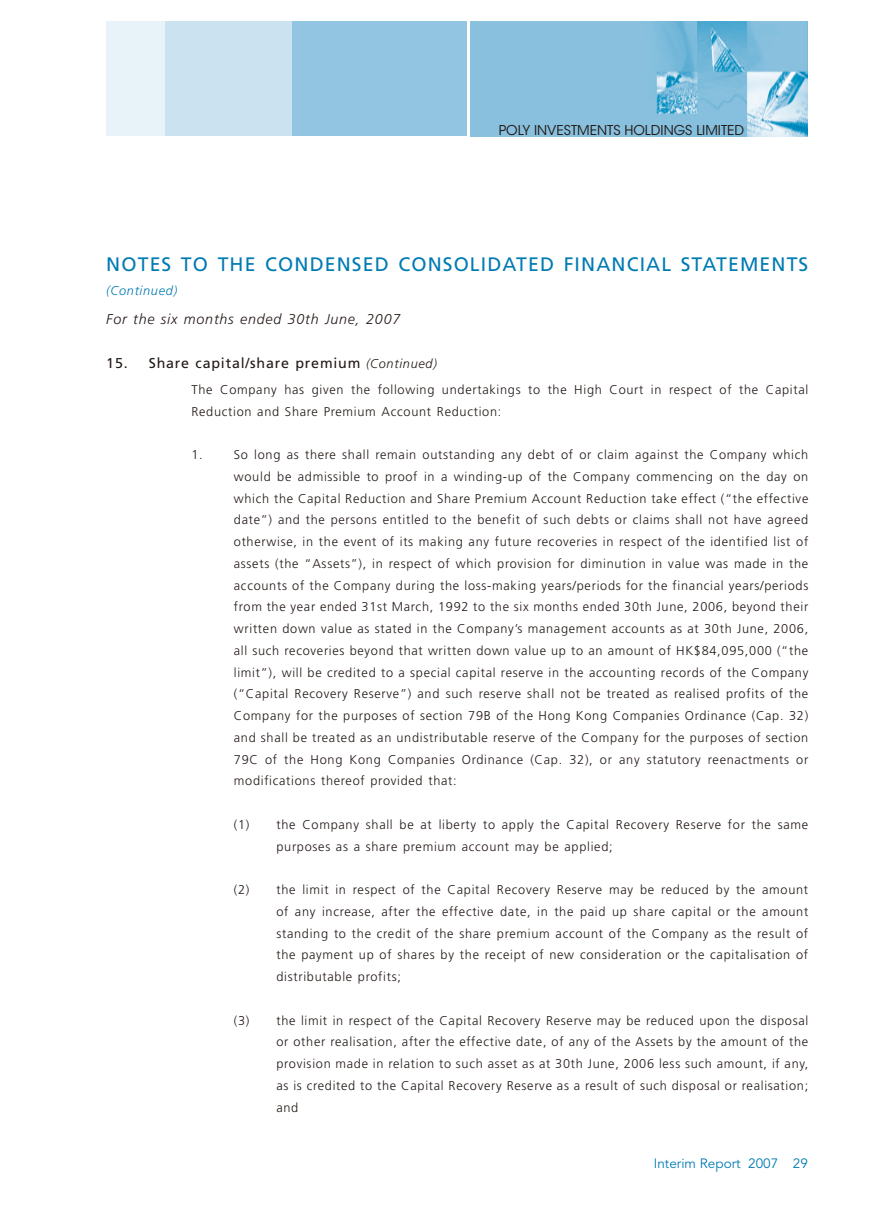
<style>
.page{position:relative;width:893px;height:1212px;background:#fff}
.page>*{position:absolute;margin:0;border:0;box-sizing:border-box;transform-origin:0 0}
.t1{font:19.5px "Frutiger LT Std";letter-spacing:.055em;color:#007bb3}
.t2{font:14.25px "Frutiger LT Std";letter-spacing:.055em;color:#231916}
.t3{font:italic 300 14.25px "Frutiger LT Std";letter-spacing:.055em;color:#231916}
.t4{font:13.5px "ITC Avant Garde Std";color:#231916}
.t5{font:13.5px "Avenir LT Std";color:#007bb3}
.t6{font:300 12.75px/21.8px "Frutiger LT Std";letter-spacing:.055em;color:#231916;text-align:justify}
.t7{font:italic 300 12.75px "Frutiger LT Std";letter-spacing:.055em;color:#007bb3}
.s1{font-weight:300;font-style:italic;font-size:12.75px}
</style>
<div class="page">
<img style="left:471px;top:21px;width:337px;height:115px">
<div style="left:106px;top:21px;width:108px;height:115px;background:#e7f2f9"></div>
<div style="left:166px;top:21px;width:131px;height:115px;background:#cbe3f1"></div>
<div style="left:292px;top:21px;width:174px;height:115px;background:#92c5e1"></div>
<p class="t4" style="left:499px;top:121px;width:247px">POLY INVESTMENTS HOLDINGS LIMITED</p>
<h1 class="t1" style="left:106px;top:253px;width:703px">NOTES TO THE CONDENSED CONSOLIDATED FINANCIAL STATEMENTS</h1>
<p class="t7" style="left:106px;top:284px;width:72px">(Continued)</p>
<p class="t3" style="left:106px;top:310px;width:295px">For the six months ended 30th June, 2007</p>
<p class="t2" style="left:106px;top:354px;width:332px">15. Share capital/share premium <span class="s1">(Continued)</span></p>
<p class="t6" style="left:191px;top:379px;width:618px">The Company has given the following undertakings to the High Court in respect of the Capital<br>Reduction and Share Premium Account Reduction:</p>
<p class="t6" style="left:191px;top:444px;width:13px">1.</p>
<p class="t6" style="left:234px;top:444px;width:576px">So long as there shall remain outstanding any debt of or claim against the Company which would be admissible to proof in a winding-up of the Company commencing on the day on which the Capital Reduction and Share Premium Account Reduction take effect (“the effective date”) and the persons entitled to the benefit of such debts or claims shall not have agreed otherwise, in the event of its making any future recoveries in respect of the identified list of assets (the “Assets”), in respect of which provision for diminution in value was made in the accounts of the Company during the loss-making years/periods for the financial years/periods from the year ended 31st March, 1992 to the six months ended 30th June, 2006, beyond their written down value as stated in the Company’s management accounts as at 30th June, 2006, all such recoveries beyond that written down value up to an amount of HK$84,095,000 (“the limit”), will be credited to a special capital reserve in the accounting records of the Company (“Capital Recovery Reserve”) and such reserve shall not be treated as realised profits of the Company for the purposes of section 79B of the Hong Kong Companies Ordinance (Cap. 32) and shall be treated as an undistributable reserve of the Company for the purposes of section 79C of the Hong Kong Companies Ordinance (Cap. 32), or any statutory reenactments or modifications thereof provided that:</p>
<p class="t6" style="left:276px;top:814px;width:533px;text-indent:-43px">(1) the Company shall be at liberty to apply the Capital Recovery Reserve for the same purposes as a share premium account may be applied;</p>
<p class="t6" style="left:276px;top:879px;width:533px;text-indent:-43px">(2) the limit in respect of the Capital Recovery Reserve may be reduced by the amount of any increase, after the effective date, in the paid up share capital or the amount standing to the credit of the share premium account of the Company as the result of the payment up of shares by the receipt of new consideration or the capitalisation of distributable profits;</p>
<p class="t6" style="left:276px;top:1009px;width:533px;text-indent:-43px">(3) the limit in respect of the Capital Recovery Reserve may be reduced upon the disposal or other realisation, after the effective date, of any of the Assets by the amount of the provision made in relation to such asset as at 30th June, 2006 less such amount, if any, as is credited to the Capital Recovery Reserve as a result of such disposal or realisation; and</p>
<p class="t5" style="left:654px;top:1155px;width:126px">Interim Report 2007</p>
<p class="t5" style="left:793px;top:1155px;width:15px">29</p>
</div>
